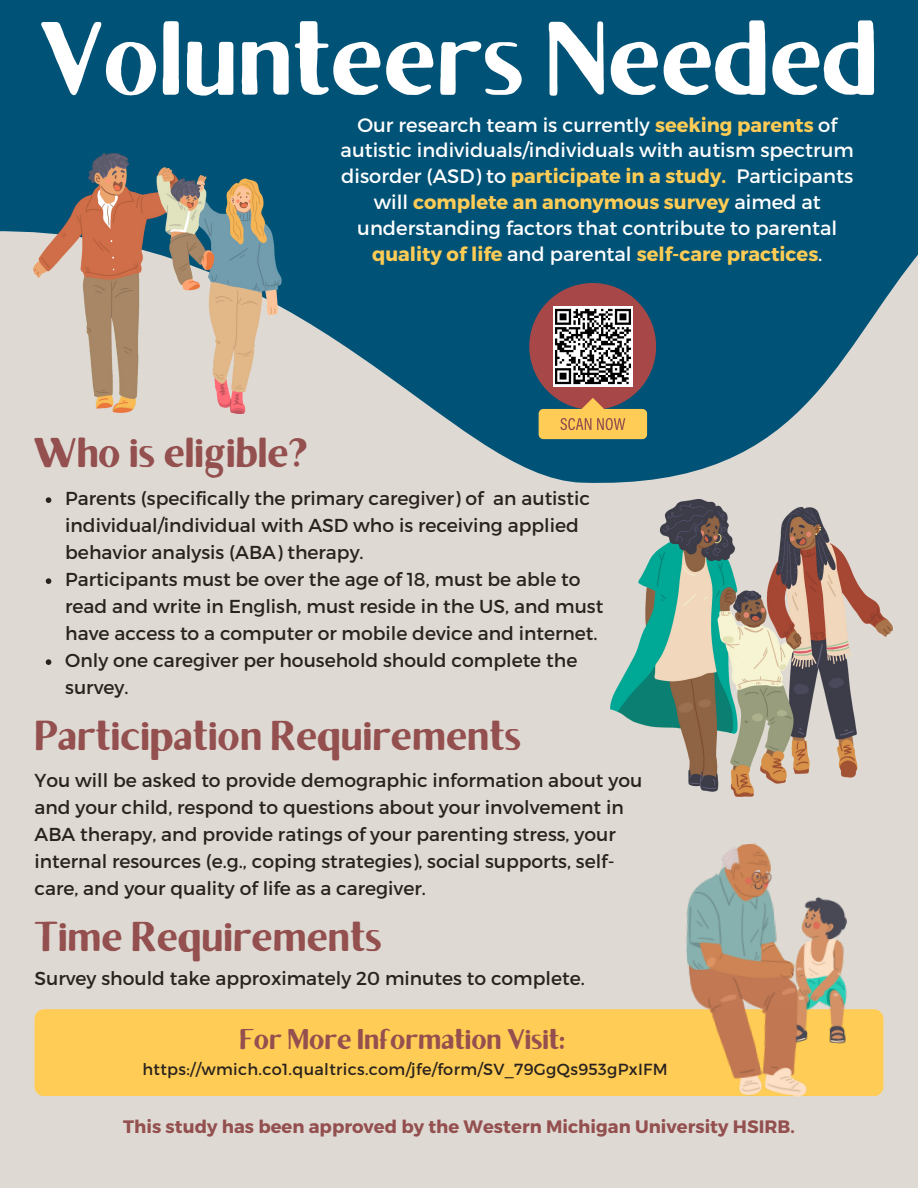
<style>
.page{position:relative;width:918px;height:1188px;background:#dedad3}
.page>*{position:absolute;margin:0;border:0;box-sizing:border-box;transform-origin:0 0}
.t1{font:700 105px "Brixton Sans TC";color:#fff}
.t2{font:700 42px "Brixton Sans TC";color:#944f4f}
.t3{font:700 28.65px "Brixton Sans TC";color:#944f4f}
.t4{font:19.5px/25.8px "Montserrat";color:#fff;text-align:center}
.t5{font:18.75px/27px "Montserrat";color:#29221e}
.t6{font:700 18px "Montserrat";color:#944f4f}
.t7{font:16.05px "Montserrat";letter-spacing:.02em;color:#29221e}
.s1{font-weight:700;color:#fc5}
</style>
<div class="page">
<svg style="left:0;top:0;width:918px;height:583px;fill:#005276"></svg>
<div style="left:35px;top:1009px;width:848px;height:87px;background:#fc5;border-radius:10px"></div>
<img style="left:33px;top:153px;width:249px;height:260px">
<div style="left:529px;top:283px;width:127px;height:127px;background:#a74747;border-radius:50%"></div>
<svg style="left:539px;top:398px;width:108px;height:41px"></svg>
<img style="left:553px;top:306px;width:79px;height:81px">
<img style="left:610px;top:500px;width:282px;height:297px">
<img style="left:680px;top:843px;width:178px;height:254px">
<svg style="left:46px;top:497px;width:5px;height:6px"></svg>
<svg style="left:46px;top:578px;width:5px;height:6px"></svg>
<svg style="left:46px;top:659px;width:5px;height:6px"></svg>
<p class="t1" style="left:40px;top:21px;width:840px">Volunteers Needed</p>
<p class="t4" style="left:341px;top:111px;width:515px">Our research team is currently <span class="s1">seeking parents</span> of autistic individuals/individuals with autism spectrum disorder (ASD) to <span class="s1">participate in a study.</span> Participants will <span class="s1">complete an anonymous survey</span> aimed at understanding factors that contribute to parental <span class="s1">quality of life</span> and parental <span class="s1">self-care practices</span>.</p>
<p class="t2" style="left:33px;top:438px;width:275px">Who is eligible?</p>
<p class="t5" style="left:65px;top:484px;width:526px">Parents (specifically the primary caregiver) of an autistic individual/individual with ASD who is receiving applied behavior analysis (ABA) therapy.</p>
<p class="t5" style="left:65px;top:565px;width:540px">Participants must be over the age of 18, must be able to read and write in English, must reside in the US, and must have access to a computer or mobile device and internet.</p>
<p class="t5" style="left:65px;top:646px;width:514px">Only one caregiver per household should complete the survey.</p>
<p class="t2" style="left:35px;top:720px;width:488px">Participation Requirements</p>
<p class="t5" style="left:35px;top:766px;width:609px">You will be asked to provide demographic information about you and your child, respond to questions about your involvement in ABA therapy, and provide ratings of your parenting stress, your internal resources (e.g., coping strategies), social supports, self&shy;care, and your quality of life as a caregiver.</p>
<p class="t2" style="left:35px;top:922px;width:349px">Time Requirements</p>
<p class="t5" style="left:35px;top:963px;width:552px">Survey should take approximately 20 minutes to complete.</p>
<p class="t3" style="left:240px;top:1029px;width:327px">For More Information Visit:</p>
<p class="t7" style="left:142px;top:1059px;width:527px">https://wmich.co1.qualtrics.com/jfe/form/SV_79GgQs953gPxIFM</p>
<p class="t6" style="left:123px;top:1115px;width:673px">This study has been approved by the Western Michigan University HSIRB.</p>
</div>
